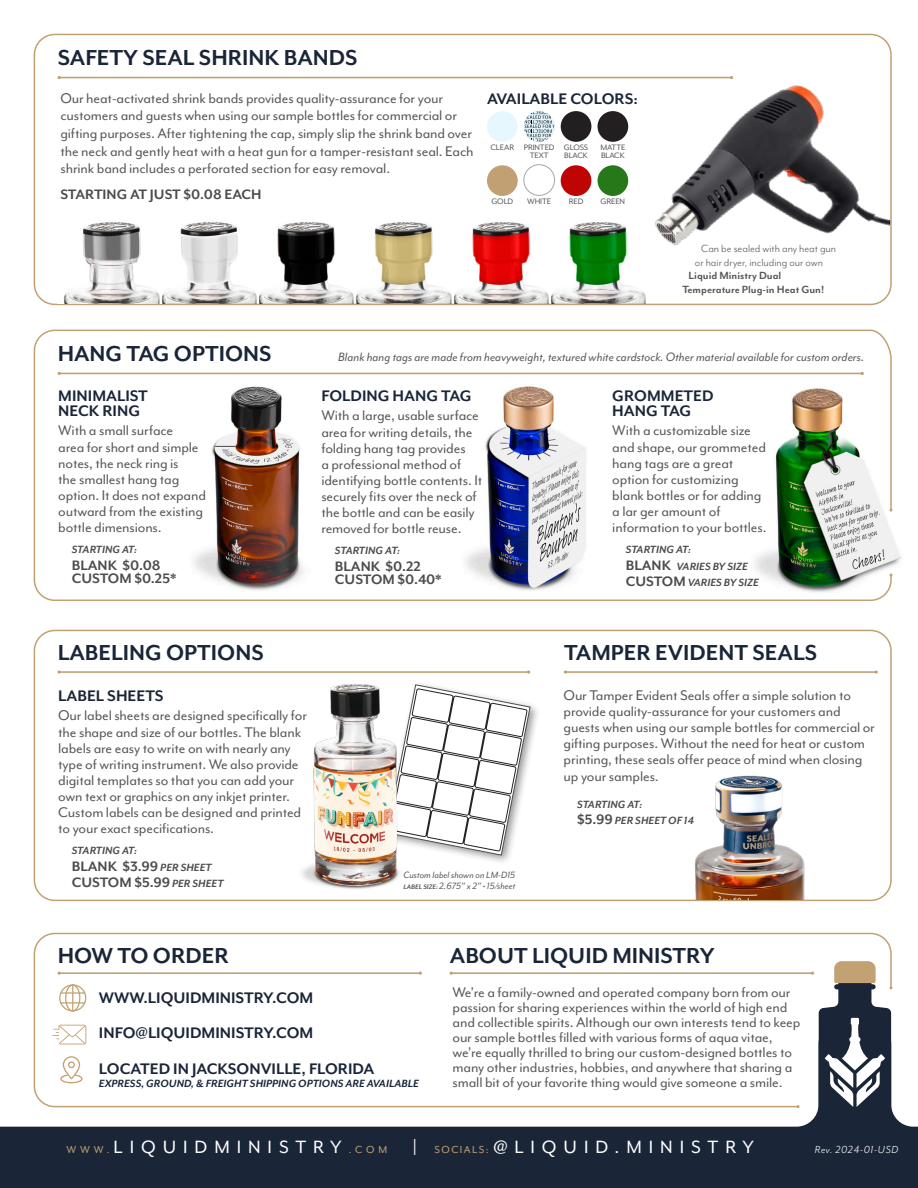
<style>
.page{position:relative;width:918px;height:1188px;background:#fff}
.page>*{position:absolute;margin:0;border:0;box-sizing:border-box;transform-origin:0 0}
.t1{font:700 24.9px "Mr Eaves Mod OT";color:#1a2638}
.t2{font:20.55px "Mr Eaves Mod OT";letter-spacing:.34em;color:#fff}
.t3{font:700 17.55px "Mr Eaves Mod OT";color:#1a2638}
.t4{font:16.2px/16.2px "Mr Eaves Mod OT";letter-spacing:-.01em;color:#57585a}
.t5{font:700 15.75px "Mr Eaves Mod OT";color:#4b4c4d}
.t6{font:italic 13.95px "Mr Eaves Mod OT";color:#57585a}
.t7{font:italic 700 12px "Mr Eaves Mod OT";color:#4b4c4d}
.t8{font:12px "Mr Eaves Mod OT";color:#57585a}
.t9{font:italic 700 12px "Mr Eaves Mod OT";color:#1a2638}
.t10{font:700 12px/13.5px "Mr Eaves Mod OT";color:#57585a}
.t11{font:italic 11.7px "Mr Eaves Mod OT";letter-spacing:.05em;color:#fff}
.t12{font:italic 10.5px "Mr Eaves Mod OT";color:#57585a}
.t13{font:9.15px "Mr Eaves Mod OT";letter-spacing:-.01em;color:#57585a}
.t14{font:9px/7.5px "Mr Eaves Mod OT";letter-spacing:-.01em;color:#57585a}
.s1{font-style:italic;font-size:12px}
.s2{font-weight:700;font-size:7.5px}
.s3{font-style:normal;font-size:15.75px}
.s4{font-size:11.7px;color:#c1a173}
</style>
<div class="page">
<svg style="left:33px;top:329px;width:860px;height:272px"></svg>
<div style="left:34px;top:630px;width:858px;height:271px;border:2px solid #c1a173;border-radius:20px"></div>
<svg style="left:0;top:1113px;width:918px;height:75px;fill:#1a2638"></svg>
<div style="left:34px;top:34px;width:858px;height:271px;border:2px solid #c1a173;border-radius:20px"></div>
<hr style="left:59px;top:77px;width:673px;height:1px;background:#c1a173">
<hr style="left:59px;top:373px;width:803px;height:1px;background:#c1a173">
<hr style="left:59px;top:671px;width:470px;height:2px;background:#c1a173">
<img style="left:58px;top:222px;width:97px;height:82px">
<img style="left:155px;top:222px;width:97px;height:82px">
<img style="left:252px;top:222px;width:97px;height:82px">
<img style="left:349px;top:222px;width:98px;height:82px">
<img style="left:447px;top:222px;width:97px;height:82px">
<img style="left:544px;top:222px;width:109px;height:82px">
<div style="left:487px;top:111px;width:31px;height:31px;background:#e6f7fd;border-radius:50%"></div>
<div style="left:524px;top:164px;width:31px;height:32px;border:1px solid #4b4c4d;border-radius:50%"></div>
<div style="left:561px;top:111px;width:30px;height:31px;background:#231f20;border-radius:50%"></div>
<div style="left:487px;top:165px;width:31px;height:31px;background:#c1a173;border-radius:50%"></div>
<div style="left:561px;top:165px;width:30px;height:31px;background:#be0503;border-radius:50%"></div>
<div style="left:598px;top:111px;width:30px;height:31px;background:#231f20;border-radius:50%"></div>
<div style="left:598px;top:165px;width:30px;height:31px;background:#277819;border-radius:50%"></div>
<img style="left:647px;top:42px;width:243px;height:230px">
<img style="left:191px;top:380px;width:126px;height:213px">
<img style="left:463px;top:380px;width:144px;height:213px">
<div style="left:383px;top:681px;width:157px;height:184px;background:#231f20;opacity:.45"></div>
<svg style="left:403px;top:684px;width:128px;height:171px"></svg>
<svg style="left:33px;top:932px;width:859px;height:176px"></svg>
<hr style="left:59px;top:972px;width:361px;height:2px;background:#c1a173">
<svg style="left:60px;top:1056px;width:23px;height:27px"></svg>
<svg style="left:52px;top:1025px;width:34px;height:19px"></svg>
<svg style="left:59px;top:984px;width:27px;height:28px"></svg>
<hr style="left:60px;top:992px;width:25px;height:2px;background:#c1a173">
<hr style="left:60px;top:1002px;width:25px;height:2px;background:#c1a173">
<hr style="left:451px;top:972px;width:362px;height:2px;background:#c1a173">
<svg style="left:811px;top:961px;width:82px;height:167px"></svg>
<img style="left:301px;top:681px;width:102px;height:208px">
<svg style="left:525px;top:111px;width:30px;height:31px"></svg>
<hr style="left:565px;top:671px;width:311px;height:2px;background:#c1a173">
<img style="left:662px;top:775px;width:174px;height:124px">
<p class="t1" style="left:58px;top:44px;width:301px">SAFETY SEAL SHRINK BANDS</p>
<p class="t4" style="left:60px;top:89px;width:415px;line-height:17.5px">Our heat-activated shrink bands provides quality-assurance for your customers and guests when using our sample bottles for commercial or gifting purposes. After tightening the cap, simply slip the shrink band over the neck and gently heat with a heat gun for a tamper-resistant seal. Each shrink band includes a perforated section for easy removal.</p>
<p class="t5" style="left:60px;top:185px;width:203px">STARTING AT JUST $0.08 EACH</p>
<p class="t3" style="left:487px;top:89px;width:152px">AVAILABLE COLORS:</p>
<p class="t13" style="left:490px;top:142px;width:25px">CLEAR</p>
<p class="t14" style="left:524px;top:143px;width:32px">PRINTED</p>
<p class="t14" style="left:530px;top:151px;width:20px">TEXT</p>
<p class="t14" style="left:564px;top:143px;width:26px">GLOSS</p>
<p class="t14" style="left:564px;top:151px;width:25px">BLACK</p>
<p class="t14" style="left:600px;top:143px;width:27px">MATTE<br>BLACK</p>
<p class="t13" style="left:491px;top:196px;width:24px">GOLD</p>
<p class="t13" style="left:569px;top:196px;width:16px">RED</p>
<p class="t13" style="left:527px;top:196px;width:26px">WHITE</p>
<p class="t13" style="left:601px;top:196px;width:26px">GREEN</p>
<p class="t8" style="left:701px;top:242px;width:136px">Can be sealed with any heat gun</p>
<p class="t8" style="left:695px;top:256px;width:130px">or hair dryer, including our own</p>
<p class="t10" style="left:682px;top:269px;width:143px;text-indent:6px">Liquid Ministry Dual<br>Temperature Plug-in Heat Gun!</p>
<p class="t1" style="left:58px;top:340px;width:215px">HANG TAG OPTIONS</p>
<p class="t6" style="left:338px;top:350px;width:528px">Blank hang tags are made from heavyweight, textured white cardstock. Other material available for custom orders.</p>
<p class="t3" style="left:58px;top:386px;width:91px">MINIMALIST</p>
<p class="t3" style="left:58px;top:401px;width:83px">NECK RING</p>
<p class="t4" style="left:58px;top:422px;width:149px">With a small surface<br>area for short and simple notes, the neck ring is<br>the smallest hang tag option. It does not expand outward from the existing bottle dimensions.</p>
<p class="t7" style="left:72px;top:543px;width:67px">STARTING AT:</p>
<p class="t5" style="left:72px;top:556px;width:90px">BLANK $0.08</p>
<p class="t5" style="left:72px;top:570px;width:106px">CUSTOM $0.25*</p>
<p class="t3" style="left:321px;top:386px;width:152px">FOLDING HANG TAG</p>
<p class="t4" style="left:321px;top:407px;width:163px">With a large, usable surface area for writing details, the folding hang tag provides<br>a professional method of identifying bottle contents. It securely fits over the neck of the bottle and can be easily removed for bottle reuse.</p>
<p class="t7" style="left:335px;top:544px;width:67px">STARTING AT:</p>
<p class="t5" style="left:335px;top:557px;width:88px">BLANK $0.22</p>
<p class="t5" style="left:335px;top:571px;width:108px">CUSTOM $0.40*</p>
<p class="t1" style="left:58px;top:638px;width:208px">LABELING OPTIONS</p>
<p class="t3" style="left:58px;top:686px;width:107px">LABEL SHEETS</p>
<p class="t4" style="left:58px;top:707px;width:250px">Our label sheets are designed specifically for the shape and size of our bottles. The blank labels are easy to write on with nearly any type of writing instrument. We also provide digital templates so that you can add your own text or graphics on any inkjet printer.<br>Custom labels can be designed and printed to your exact specifications.</p>
<p class="t7" style="left:72px;top:844px;width:67px">STARTING AT:</p>
<p class="t5" style="left:72px;top:857px;width:141px">BLANK $3.99 <span class="s1">PER SHEET</span></p>
<p class="t5" style="left:72px;top:874px;width:153px">CUSTOM $5.99 <span class="s1">PER SHEET</span></p>
<p class="t12" style="left:403px;top:869px;width:113px">Custom label shown on LM-D15</p>
<p class="t12" style="left:403px;top:880px;width:114px"><span class="s2">LABEL SIZE:</span> 2.675” x 2” • 15/sheet</p>
<p class="t3" style="left:612px;top:386px;width:103px">GROMMETED</p>
<p class="t3" style="left:612px;top:401px;width:81px">HANG TAG</p>
<p class="t4" style="left:612px;top:422px;width:156px">With a customizable size and shape, our grommeted hang tags are a great option for customizing blank bottles or for adding a lar ger amount of information to your bottles.</p>
<p class="t7" style="left:626px;top:543px;width:67px">STARTING AT:</p>
<p class="t7" style="left:626px;top:559px;width:124px"><span class="s3">BLANK</span> VARIES BY SIZE</p>
<p class="t7" style="left:626px;top:576px;width:135px"><span class="s3">CUSTOM</span> VARIES BY SIZE</p>
<p class="t1" style="left:564px;top:638px;width:255px">TAMPER EVIDENT SEALS</p>
<p class="t4" style="left:564px;top:687px;width:313px">Our Tamper Evident Seals offer a simple solution to provide quality-assurance for your customers and guests when using our sample bottles for commercial or gifting purposes. Without the need for heat or custom printing, these seals offer peace of mind when closing up your samples.</p>
<p class="t7" style="left:577px;top:798px;width:67px">STARTING AT:</p>
<p class="t7" style="left:577px;top:814px;width:119px"><span class="s3">$5.99</span> PER SHEET OF 14</p>
<p class="t1" style="left:58px;top:941px;width:173px">HOW TO ORDER</p>
<p class="t3" style="left:99px;top:988px;width:216px">WWW.LIQUIDMINISTRY.COM</p>
<p class="t3" style="left:99px;top:1023px;width:216px">INFO@LIQUIDMINISTRY.COM</p>
<p class="t3" style="left:99px;top:1059px;width:277px">LOCATED IN JACKSONVILLE, FLORIDA</p>
<p class="t9" style="left:99px;top:1077px;width:322px">EXPRESS, GROUND, &amp; FREIGHT SHIPPING OPTIONS ARE AVAILABLE</p>
<p class="t1" style="left:450px;top:941px;width:266px">ABOUT LIQUID MINISTRY</p>
<p class="t4" style="left:453px;top:984px;width:349px;line-height:15.1px">We’re a family-owned and operated company born from our passion for sharing experiences within the world of high end and collectible spirits. Although our own interests tend to keep our sample bottles filled with various forms of aqua vitae, we’re equally thrilled to bring our custom-designed bottles to many other industries, hobbies, and anywhere that sharing a small bit of your favorite thing would give someone a smile.</p>
<p class="t2" style="left:66px;top:1136px;width:689px"><span class="s4">WWW.</span>LIQUIDMINISTRY <span class="s4">.COM</span> | <span class="s4">SOCIALS:</span> @LIQUID.MINISTRY</p>
<p class="t11" style="left:815px;top:1143px;width:85px">Rev. 2024-01-USD</p>
</div>
